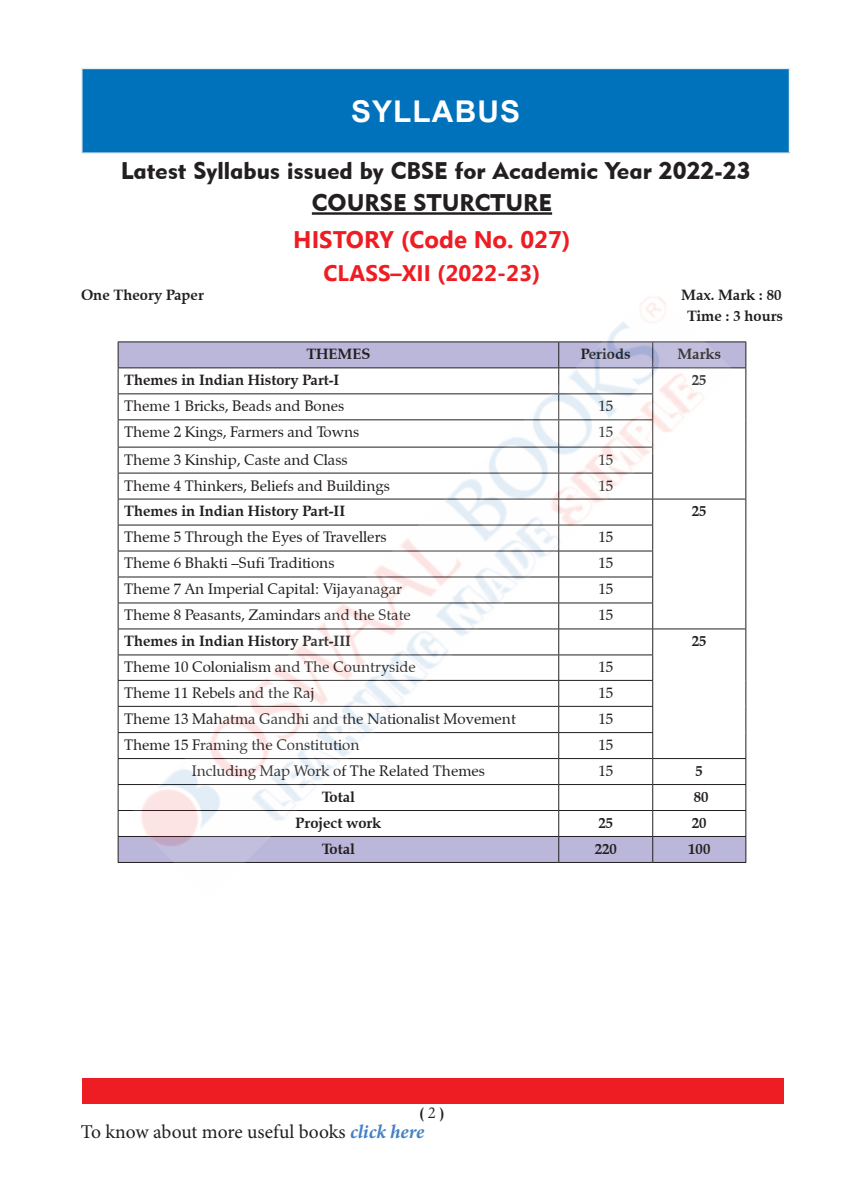
<style>
.page{position:relative;width:864px;height:1188px;background:#fff}
.page>*{position:absolute;margin:0;border:0;box-sizing:border-box;transform-origin:0 0}
.t1{font:700 30px "Arial";letter-spacing:.035em;color:#fff}
.t2{font:24px "Geometric 415 BT Black A";color:#231f20}
.t3{font:700 24px "Gisha";color:#ee1d23}
.t4{font:700 22.5px "Gisha";color:#ee1d23}
.t5{font:19.5px "Minion Pro";letter-spacing:-.005em;color:#231f20}
.t6{font:15px "Zapf Calligraphic 801 BT";color:#231f20}
.Answer_right{font:700 15px "Zapf Calligraphic 801 BT";color:#231f20}
.Folio{font:700 15px "Zapf Calligraphic 801 BT";color:#231f20}
.s1{font-weight:400;font-style:italic}
.s2{font-weight:700;font-style:italic;color:#4481c3}
</style>
<div class="page">
<div style="left:82px;top:1079px;width:701px;height:25px;background:#ee1d23"></div>
<div style="left:82px;top:68px;width:708px;height:85px;background:#0072bc"></div>
<hr style="left:81px;top:68px;width:709px;height:1px;background:#eeeeef">
<hr style="left:81px;top:69px;width:1px;height:83px;background:#eeeeef">
<hr style="left:789px;top:69px;width:1px;height:83px;background:#eeeeef">
<hr style="left:81px;top:152px;width:709px;height:2px;background:#eeeeef">
<hr style="left:312px;top:212px;width:240px;height:3px;background:#231f20">
<hr style="left:118px;top:342px;width:441px;height:1px;background:#231f20">
<hr style="left:653px;top:342px;width:93px;height:1px;background:#231f20">
<hr style="left:118px;top:368px;width:441px;height:1px;background:#231f20">
<hr style="left:653px;top:368px;width:93px;height:1px;background:#231f20">
<hr style="left:118px;top:393px;width:441px;height:1px;background:#231f20">
<hr style="left:118px;top:419px;width:441px;height:1px;background:#231f20">
<hr style="left:118px;top:447px;width:441px;height:1px;background:#231f20">
<hr style="left:118px;top:473px;width:441px;height:1px;background:#231f20">
<hr style="left:118px;top:499px;width:441px;height:1px;background:#231f20">
<hr style="left:653px;top:499px;width:93px;height:1px;background:#231f20">
<hr style="left:118px;top:525px;width:441px;height:1px;background:#231f20">
<hr style="left:118px;top:551px;width:441px;height:1px;background:#231f20">
<hr style="left:118px;top:577px;width:441px;height:1px;background:#231f20">
<hr style="left:118px;top:603px;width:441px;height:1px;background:#231f20">
<hr style="left:118px;top:629px;width:441px;height:1px;background:#231f20">
<hr style="left:653px;top:629px;width:93px;height:1px;background:#231f20">
<hr style="left:118px;top:655px;width:441px;height:1px;background:#231f20">
<hr style="left:118px;top:680px;width:441px;height:1px;background:#231f20">
<hr style="left:118px;top:706px;width:441px;height:1px;background:#231f20">
<hr style="left:118px;top:732px;width:441px;height:1px;background:#231f20">
<hr style="left:118px;top:758px;width:441px;height:1px;background:#231f20">
<hr style="left:653px;top:758px;width:93px;height:1px;background:#231f20">
<hr style="left:118px;top:784px;width:441px;height:1px;background:#231f20">
<hr style="left:653px;top:784px;width:93px;height:1px;background:#231f20">
<hr style="left:118px;top:810px;width:441px;height:1px;background:#231f20">
<hr style="left:653px;top:810px;width:93px;height:1px;background:#231f20">
<hr style="left:118px;top:836px;width:441px;height:1px;background:#231f20">
<svg style="left:118px;top:342px;width:1px;height:520px"></svg>
<hr style="left:653px;top:836px;width:93px;height:1px;background:#231f20">
<svg style="left:745px;top:342px;width:1px;height:520px"></svg>
<hr style="left:118px;top:862px;width:441px;height:1px;background:#231f20">
<hr style="left:653px;top:862px;width:93px;height:1px;background:#231f20">
<img style="left:130px;top:296px;width:604px;height:567px">
<p class="t1" style="left:351px;top:90px;width:171px">SYLLABUS</p>
<p class="t2" style="left:121px;top:156px;width:631px">Latest Syllabus issued by CBSE for Academic Year 2022-23</p>
<p class="t2" style="left:312px;top:188px;width:242px">COURSE STURCTURE</p>
<p class="t3" style="left:293px;top:226px;width:279px">HISTORY (Code No. 027)</p>
<p class="t4" style="left:324px;top:260px;width:218px">CLASS–XII (2022-23)</p>
<p class="Answer_right" style="left:81px;top:285px;width:124px">One Theory Paper</p>
<p class="Answer_right" style="left:681px;top:285px;width:102px">Max. Mark : 80</p>
<p class="Answer_right" style="left:687px;top:306px;width:97px">Time : 3 hours</p>
<p class="Answer_right" style="left:306px;top:345px;width:66px">THEMES</p>
<p class="Answer_right" style="left:581px;top:345px;width:51px">Periods</p>
<p class="Answer_right" style="left:678px;top:345px;width:45px">Marks</p>
<p class="Answer_right" style="left:124px;top:371px;width:217px">Themes in Indian History Part-I</p>
<p class="Answer_right" style="left:692px;top:371px;width:16px">25</p>
<p class="t6" style="left:124px;top:397px;width:222px">Theme 1 Bricks, Beads and Bones</p>
<p class="t6" style="left:598px;top:397px;width:16px">15</p>
<p class="t6" style="left:124px;top:423px;width:237px">Theme 2 Kings, Farmers and Towns</p>
<p class="t6" style="left:598px;top:423px;width:16px">15</p>
<p class="t6" style="left:124px;top:450px;width:225px">Theme 3 Kinship, Caste and Class</p>
<p class="t6" style="left:598px;top:450px;width:16px">15</p>
<p class="t6" style="left:124px;top:476px;width:267px">Theme 4 Thinkers, Beliefs and Buildings</p>
<p class="t6" style="left:598px;top:476px;width:16px">15</p>
<p class="Answer_right" style="left:124px;top:502px;width:223px">Themes in Indian History Part-II</p>
<p class="Answer_right" style="left:692px;top:502px;width:16px">25</p>
<p class="t6" style="left:124px;top:528px;width:264px">Theme 5 Through the Eyes of Travellers</p>
<p class="t6" style="left:598px;top:528px;width:16px">15</p>
<p class="t6" style="left:124px;top:554px;width:212px">Theme 6 Bhakti –Sufi Traditions</p>
<p class="t6" style="left:598px;top:554px;width:16px">15</p>
<p class="t6" style="left:124px;top:580px;width:279px">Theme 7 An Imperial Capital: Vijayanagar</p>
<p class="t6" style="left:598px;top:580px;width:16px">15</p>
<p class="t6" style="left:124px;top:606px;width:288px">Theme 8 Peasants, Zamindars and the State</p>
<p class="t6" style="left:598px;top:606px;width:16px">15</p>
<p class="Answer_right" style="left:124px;top:632px;width:228px">Themes in Indian History Part-III</p>
<p class="Answer_right" style="left:692px;top:632px;width:16px">25</p>
<p class="t6" style="left:124px;top:658px;width:293px">Theme 10 Colonialism and The Countryside</p>
<p class="t6" style="left:598px;top:658px;width:16px">15</p>
<p class="t6" style="left:124px;top:683px;width:192px">Theme 11 Rebels and the Raj</p>
<p class="t6" style="left:598px;top:683px;width:16px">15</p>
<p class="t6" style="left:124px;top:709px;width:393px">Theme 13 Mahatma Gandhi and the Nationalist Movement</p>
<p class="t6" style="left:598px;top:709px;width:16px">15</p>
<p class="t6" style="left:124px;top:736px;width:237px">Theme 15 Framing the Constitution</p>
<p class="t6" style="left:598px;top:736px;width:16px">15</p>
<p class="t6" style="left:192px;top:762px;width:295px">Including Map Work of The Related Themes</p>
<p class="t6" style="left:598px;top:762px;width:16px">15</p>
<p class="Answer_right" style="left:696px;top:762px;width:9px">5</p>
<p class="Answer_right" style="left:322px;top:788px;width:35px">Total</p>
<p class="Answer_right" style="left:694px;top:788px;width:16px">80</p>
<p class="Answer_right" style="left:296px;top:814px;width:87px">Project work</p>
<p class="Answer_right" style="left:598px;top:814px;width:16px">25</p>
<p class="Answer_right" style="left:692px;top:814px;width:16px">20</p>
<p class="Answer_right" style="left:322px;top:839px;width:35px">Total</p>
<p class="Answer_right" style="left:595px;top:839px;width:24px">220</p>
<p class="Answer_right" style="left:688px;top:839px;width:24px">100</p>
<p class="Folio" style="left:420px;top:1104px;width:26px">( <span class="s1">2</span> )</p>
<h3 class="t5" style="left:81px;top:1119px;width:345px">To know about more useful books <span class="s2">click here</span></h3>
</div>
